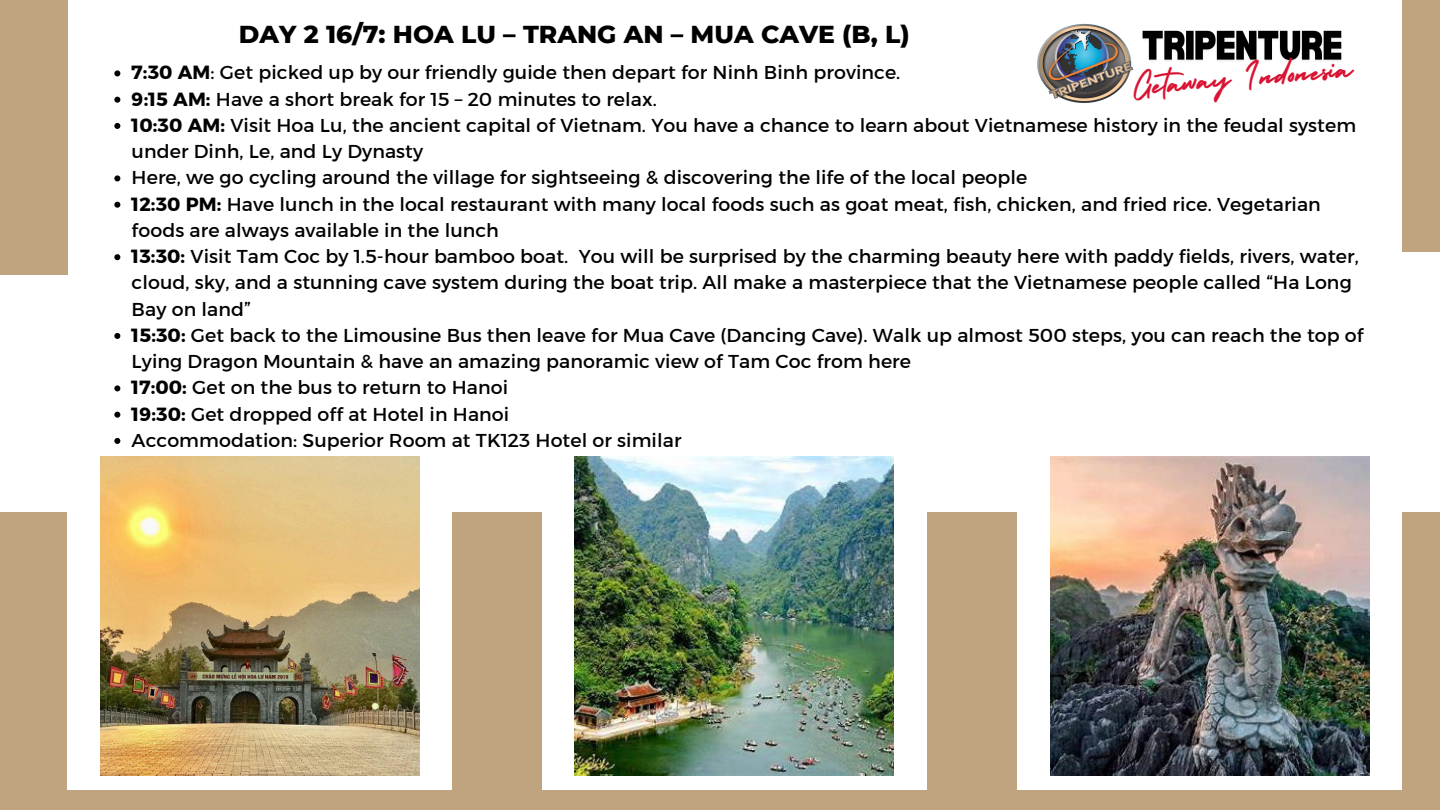
<style>
.page{position:relative;width:1440px;height:810px;background:#fff}
.page>*{position:absolute;margin:0;border:0;box-sizing:border-box;transform-origin:0 0}
.t1{font:39.1px "Holiday";color:#d91332}
.t2{font:800 25px "Montserrat";color:#000}
.t3{font:19px/26.2px "Kief Montaser Regular";letter-spacing:.005em;color:#000}
.s1{font-family:"Kief Montaser Bold"}
</style>
<div class="page">
<div style="left:0;top:0;width:67px;height:275px;background:#bfa47f"></div>
<div style="left:1402px;top:0;width:38px;height:251px;background:#bfa47f"></div>
<div style="left:0;top:513px;width:1440px;height:297px;background:#bfa47f"></div>
<div style="left:68px;top:405px;width:384px;height:385px;background:#fff"></div>
<div style="left:542px;top:405px;width:385px;height:385px;background:#fff"></div>
<div style="left:1017px;top:405px;width:385px;height:385px;background:#fff"></div>
<img style="left:574px;top:456px;width:319px;height:319px">
<img style="left:1050px;top:456px;width:319px;height:319px">
<img style="left:101px;top:456px;width:318px;height:319px">
<svg style="left:114px;top:70px;width:6px;height:6px"></svg>
<svg style="left:114px;top:97px;width:6px;height:6px"></svg>
<svg style="left:114px;top:123px;width:6px;height:6px"></svg>
<svg style="left:114px;top:175px;width:6px;height:6px"></svg>
<svg style="left:114px;top:202px;width:6px;height:6px"></svg>
<svg style="left:114px;top:254px;width:6px;height:6px"></svg>
<svg style="left:114px;top:333px;width:6px;height:6px"></svg>
<svg style="left:114px;top:385px;width:6px;height:6px"></svg>
<svg style="left:114px;top:412px;width:6px;height:6px"></svg>
<svg style="left:114px;top:438px;width:6px;height:6px"></svg>
<img style="left:1037px;top:23px;width:97px;height:80px">
<img style="left:1142px;top:30px;width:200px;height:31px">
<p class="t2" style="left:239px;top:19px;width:672px">DAY 2 16/7: HOA LU – TRANG AN – MUA CAVE (B, L)</p>
<p class="t3" style="left:132px;top:60px;width:770px"><span class="s1">7:30 AM</span>: Get picked up by our friendly guide then depart for Ninh Binh province.</p>
<p class="t3" style="left:132px;top:86px;width:527px"><span class="s1">9:15 AM:</span> Have a short break for 15 – 20 minutes to relax.</p>
<p class="t3" style="left:132px;top:112px;width:1226px"><span class="s1">10:30 AM:</span> Visit Hoa Lu, the ancient capital of Vietnam. You have a chance to learn about Vietnamese history in the feudal system under Dinh, Le, and Ly Dynasty</p>
<p class="t3" style="left:132px;top:165px;width:897px">Here, we go cycling around the village for sightseeing &amp; discovering the life of the local people</p>
<p class="t3" style="left:132px;top:191px;width:1191px"><span class="s1">12:30 PM:</span> Have lunch in the local restaurant with many local foods such as goat meat, fish, chicken, and fried rice. Vegetarian foods are always available in the lunch</p>
<p class="t3" style="left:132px;top:243px;width:1229px"><span class="s1">13:30:</span> Visit Tam Coc by 1.5-hour bamboo boat. You will be surprised by the charming beauty here with paddy fields, rivers, water, cloud, sky, and a stunning cave system during the boat trip. All make a masterpiece that the Vietnamese people called “Ha Long<br>Bay on land”</p>
<p class="t3" style="left:132px;top:322px;width:1234px"><span class="s1">15:30:</span> Get back to the Limousine Bus then leave for Mua Cave (Dancing Cave). Walk up almost 500 steps, you can reach the top of<br>Lying Dragon Mountain &amp; have an amazing panoramic view of Tam Coc from here</p>
<p class="t3" style="left:132px;top:375px;width:378px"><span class="s1">17:00:</span> Get on the bus to return to Hanoi</p>
<p class="t3" style="left:132px;top:401px;width:379px"><span class="s1">19:30:</span> Get dropped off at Hotel in Hanoi</p>
<p class="t3" style="left:132px;top:427px;width:551px">Accommodation: Superior Room at TK123 Hotel or similar</p>
<p class="t1" style="left:1129px;top:56px;width:223px;rotate:-5deg">Getaway Indonesia</p>
</div>
